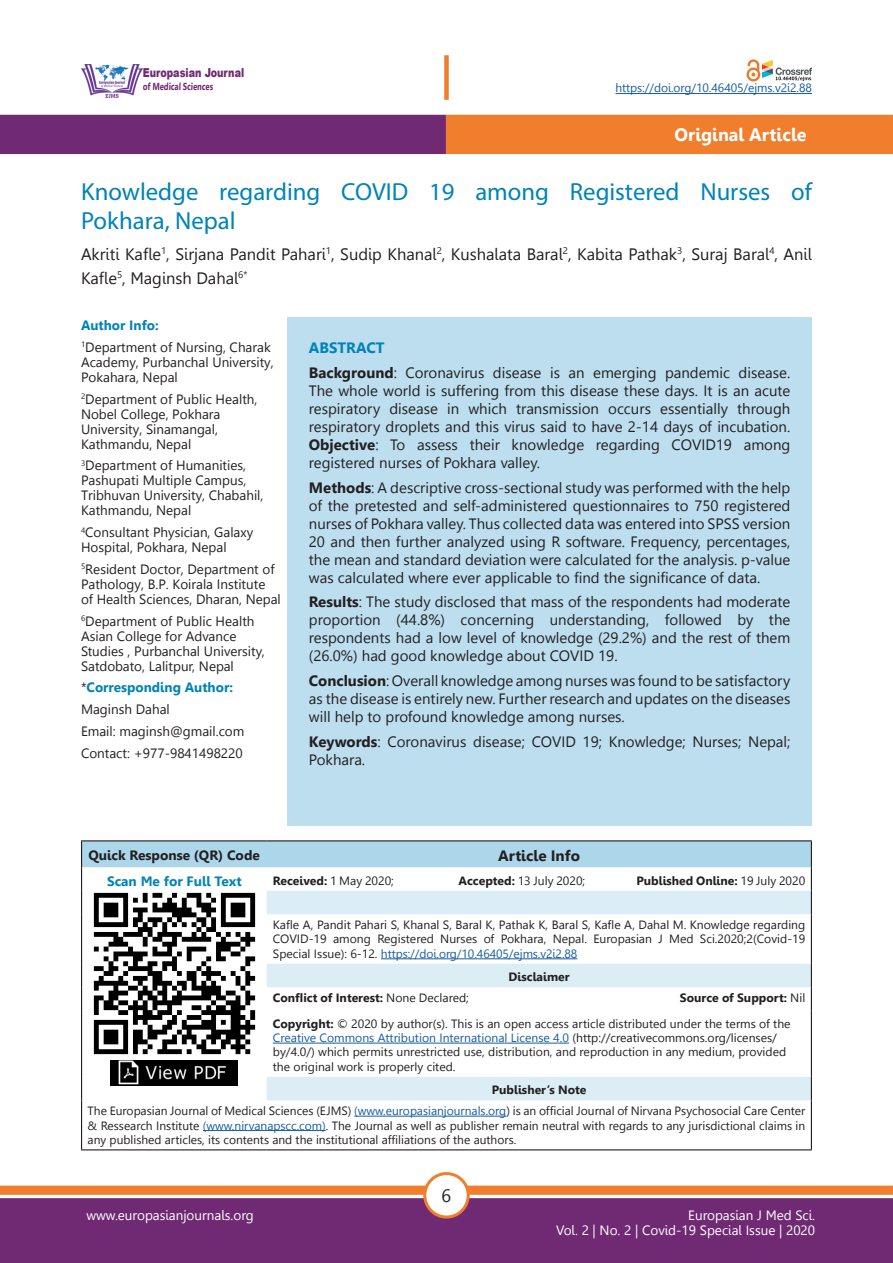
<style>
.page{position:relative;width:893px;height:1263px;background:#fff}
.page>*{position:absolute;margin:0;border:0;box-sizing:border-box;transform-origin:0 0}
.t1{font:24.75px/29.7px "Myriad Pro";color:#0083b6}
.t2{font:700 18px "Leelawadee";color:#fff}
.t3{font:18px "Leelawadee";color:#231f20}
.t4{font:16.5px/24px "Leelawadee";color:#231f20}
.t5{font:15px/18px "Leelawadee UI";color:#231f20;text-align:justify}
.t6{font:700 15px "Leelawadee";color:#231f20}
.t7{font:700 15px "Leelawadee";color:#0083b6}
.t8{font:13.5px/15px "Leelawadee UI";color:#231f20}
.t9{font:13.5px/15px "Leelawadee";color:#fff;text-align:right}
.t10{font:700 13.5px "Leelawadee";color:#0083b6}
.t11{font:700 13.5px "Leelawadee";color:#231f20}
.t12{font:900 12.3px "Arial";color:#702a73;scale:.77 1}
.t13{font:12px/14.4px "Leelawadee UI";color:#231f20;text-align:justify}
.t14{font:700 12px "Leelawadee";color:#231f20}
.t15{font:700 12px "Leelawadee UI";color:#231f20}
.t16{font:12px "Leelawadee";letter-spacing:-.005em;color:#175d9e}
.t17{font:700 10.05px "Leelawadee UI";color:#702a73;scale:.76 1}
.s1{font-family:"Leelawadee UI";font-weight:400;color:#231f20}
.s2{font-weight:700}
.s3{font-family:"Leelawadee UI";font-weight:400}
.s4{font-family:"Leelawadee";font-weight:700}
.s5{font-family:"Leelawadee";color:#175d9e}
.s6{font-weight:400}
.s7{color:#175d9e}
</style>
<div class="page">
<div style="left:0;top:1198px;width:893px;height:65px;background:#702a73;border:2px solid #702a73"></div>
<div style="left:0;top:115px;width:446px;height:39px;background:#702a73"></div>
<div style="left:446px;top:115px;width:447px;height:39px;background:#f07e2c"></div>
<div style="left:0;top:1185px;width:893px;height:10px;background:#f07e2c;border:1px solid #f07e2c"></div>
<div style="left:425px;top:1173px;width:43px;height:44px;background:#fff;border-radius:50%"></div>
<div style="left:423px;top:1172px;width:47px;height:46px;border:3px solid #f07e2c;border-radius:50%"></div>
<img style="left:81px;top:64px;width:61px;height:33px">
<div style="left:444px;top:55px;width:5px;height:45px;background:#f07e2c"></div>
<hr style="left:615px;top:93px;width:197px;height:1px;background:#175d9e">
<img style="left:746px;top:60px;width:66px;height:21px">
<div style="left:287px;top:317px;width:525px;height:509px;background:#bcdeee"></div>
<svg style="left:267px;top:914px;width:544px;height:186px"></svg>
<hr style="left:81px;top:840px;width:186px;height:1px;background:#231f20">
<hr style="left:267px;top:840px;width:545px;height:1px;background:#231f20">
<hr style="left:81px;top:914px;width:1px;height:50px;background:#231f20">
<svg style="left:81px;top:964px;width:1px;height:46px"></svg>
<hr style="left:81px;top:1010px;width:1px;height:67px;background:#231f20">
<svg style="left:81px;top:1077px;width:1px;height:23px"></svg>
<hr style="left:81px;top:1100px;width:1px;height:49px;background:#231f20">
<hr style="left:81px;top:1149px;width:186px;height:1px;background:#231f20">
<hr style="left:267px;top:1149px;width:545px;height:1px;background:#231f20">
<svg style="left:81px;top:841px;width:731px;height:73px"></svg>
<hr style="left:811px;top:914px;width:1px;height:50px;background:#231f20">
<hr style="left:811px;top:1010px;width:1px;height:67px;background:#231f20">
<hr style="left:811px;top:1100px;width:1px;height:49px;background:#231f20">
<svg style="left:811px;top:964px;width:1px;height:46px"></svg>
<svg style="left:811px;top:1077px;width:1px;height:23px"></svg>
<img style="left:90px;top:889px;width:169px;height:166px">
<img style="left:111px;top:1061px;width:127px;height:24px">
<hr style="left:381px;top:958px;width:196px;height:1px;background:#175d9e">
<hr style="left:273px;top:1043px;width:296px;height:1px;background:#175d9e">
<hr style="left:354px;top:1116px;width:152px;height:1px;background:#175d9e">
<hr style="left:203px;top:1130px;width:123px;height:1px;background:#175d9e">
<p class="t12" style="left:143px;top:63px;width:133px">Europasian Journal</p>
<p class="t17" style="left:143px;top:79px;width:95px">of Medical Sciences</p>
<p class="t16" style="left:615px;top:81px;width:198px">https://doi.org/10.46405/ejms.v2i2.88</p>
<p class="t2" style="left:674px;top:124px;width:134px">Original Article</p>
<p class="t1" style="left:81px;top:176px;width:732px">Knowledge regarding COVID 19 among Registered Nurses of<br>Pokhara, Nepal</p>
<p class="t4" style="left:81px;top:242px;width:732px">Akriti Kafle<sup>1</sup>, Sirjana Pandit Pahari<sup>1</sup>, Sudip Khanal<sup>2</sup>, Kushalata Baral<sup>2</sup>, Kabita Pathak<sup>3</sup>, Suraj Baral<sup>4</sup>, Anil<br>Kafle<sup>5</sup>, Maginsh Dahal<sup>6*</sup></p>
<p class="t10" style="left:81px;top:318px;width:79px">Author Info:</p>
<p class="t8" style="left:81px;top:339px;width:194px"><sup>1</sup>Department of Nursing, Charak<br>Academy, Purbanchal University,<br>Pokahara, Nepal</p>
<p class="t8" style="left:81px;top:391px;width:178px"><sup>2</sup>Department of Public Health,<br>Nobel College, Pokhara<br>University, Sinamangal,<br>Kathmandu, Nepal</p>
<p class="t8" style="left:81px;top:457px;width:184px"><sup>3</sup>Department of Humanities,<br>Pashupati Multiple Campus,<br>Tribhuvan University, Chabahil,<br>Kathmandu, Nepal</p>
<p class="t8" style="left:81px;top:524px;width:174px"><sup>4</sup>Consultant Physician, Galaxy<br>Hospital, Pokhara, Nepal</p>
<p class="t8" style="left:81px;top:561px;width:201px"><sup>5</sup>Resident Doctor, Department of<br>Pathology, B.P. Koirala Institute of Health Sciences, Dharan, Nepal</p>
<p class="t8" style="left:81px;top:613px;width:185px"><sup>6</sup>Department of Public Health<br>Asian College for Advance<br>Studies , Purbanchal University,<br>Satdobato, Lalitpur, Nepal</p>
<p class="t10" style="left:81px;top:680px;width:154px"><span class="s1">*</span>Corresponding Author:</p>
<p class="t8" style="left:81px;top:701px;width:90px">Maginsh Dahal</p>
<p class="t8" style="left:81px;top:723px;width:165px">Email: maginsh@gmail.com</p>
<p class="t8" style="left:81px;top:745px;width:163px">Contact: +977-9841498220</p>
<p class="t7" style="left:309px;top:339px;width:77px">ABSTRACT</p>
<p class="t5" style="left:309px;top:363px;width:483px"><span class="s2">Background</span>: Coronavirus disease is an emerging pandemic disease.<br>The whole world is suffering from this disease these days. It is an acute respiratory disease in which transmission occurs essentially through respiratory droplets and this virus said to have 2-14 days of incubation.<br><span class="s2">Objective</span>: To assess their knowledge regarding COVID19 among registered nurses of Pokhara valley.</p>
<p class="t5" style="left:309px;top:478px;width:483px"><span class="s2">Methods</span>: A descriptive cross-sectional study was performed with the help of the pretested and self-administered questionnaires to 750 registered nurses of Pokhara valley. Thus collected data was entered into SPSS version 20 and then further analyzed using R software. Frequency, percentages, the mean and standard deviation were calculated for the analysis. p-value was calculated where ever applicable to find the significance of data.</p>
<p class="t5" style="left:309px;top:592px;width:483px"><span class="s2">Results</span>: The study disclosed that mass of the respondents had moderate proportion (44.8%) concerning understanding, followed by the respondents had a low level of knowledge (29.2%) and the rest of them (26.0%) had good knowledge about COVID 19.</p>
<p class="t5" style="left:309px;top:671px;width:483px"><span class="s2">Conclusion</span>: Overall knowledge among nurses was found to be satisfactory as the disease is entirely new. Further research and updates on the diseases will help to profound knowledge among nurses.</p>
<p class="t5" style="left:309px;top:732px;width:483px"><span class="s2">Keywords</span>: Coronavirus disease; COVID 19; Knowledge; Nurses; Nepal;<br>Pokhara.</p>
<p class="t11" style="left:88px;top:847px;width:173px">Quick Response (QR) Code</p>
<p class="t6" style="left:498px;top:847px;width:83px">Article Info</p>
<p class="t10" style="left:107px;top:874px;width:136px">Scan Me for Full Text</p>
<p class="t14" style="left:273px;top:873px;width:123px">Received: <span class="s3">1 May 2020;</span></p>
<p class="t13" style="left:458px;top:873px;width:128px"><span class="s4">Accepted:</span> 13 July 2020;</p>
<p class="t14" style="left:636px;top:873px;width:170px">Published Online: <span class="s3">19 July 2020</span></p>
<p class="t13" style="left:273px;top:917px;width:534px">Kafle A, Pandit Pahari S, Khanal S, Baral K, Pathak K, Baral S, Kafle A, Dahal M. Knowledge regarding COVID-19 among Registered Nurses of Pokhara, Nepal. Europasian J Med Sci.2020;2(Covid-19<br>Special Issue): 6-12. <span class="s5">https://doi.org/10.46405/ejms.v2i2.88</span></p>
<p class="t14" style="left:509px;top:970px;width:63px">Disclaimer</p>
<p class="t15" style="left:273px;top:989px;width:198px">Conflict of Interest: <span class="s6">None Declared;</span></p>
<p class="t15" style="left:680px;top:989px;width:127px">Source of Support: <span class="s6">Nil</span></p>
<p class="t13" style="left:273px;top:1015px;width:519px;text-align:left"><span class="s4">Copyright:</span> © 2020 by author(s). This is an open access article distributed under the terms of the <span class="s7">Creative Commons Attribution International License 4.0</span> (http://creativecommons.org/licenses/ by/4.0/) which permits unrestricted use, distribution, and reproduction in any medium, provided the original work is properly cited.</p>
<p class="t14" style="left:492px;top:1083px;width:96px">Publisher’s Note</p>
<p class="t13" style="left:88px;top:1103px;width:719px">The Europasian Journal of Medical Sciences (EJMS) <span class="s7">(www.europasianjournals.org</span>) is an official Journal of Nirvana Psychosocial Care Center &amp; Ressearch Institute <span class="s7">(www.nirvanapscc.com)</span>. The Journal as well as publisher remain neutral with regards to any jurisdictional claims in any published articles, its contents and the institutional affiliations of the authors.</p>
<p class="t3" style="left:442px;top:1185px;width:11px">6</p>
<p class="t9" style="left:86px;top:1208px;width:169px">www.europasianjournals.org</p>
<p class="t9" style="left:556px;top:1208px;width:260px">Europasian J Med Sci.<br>Vol. 2 | No. 2 | Covid-19 Special Issue | 2020</p>
</div>
